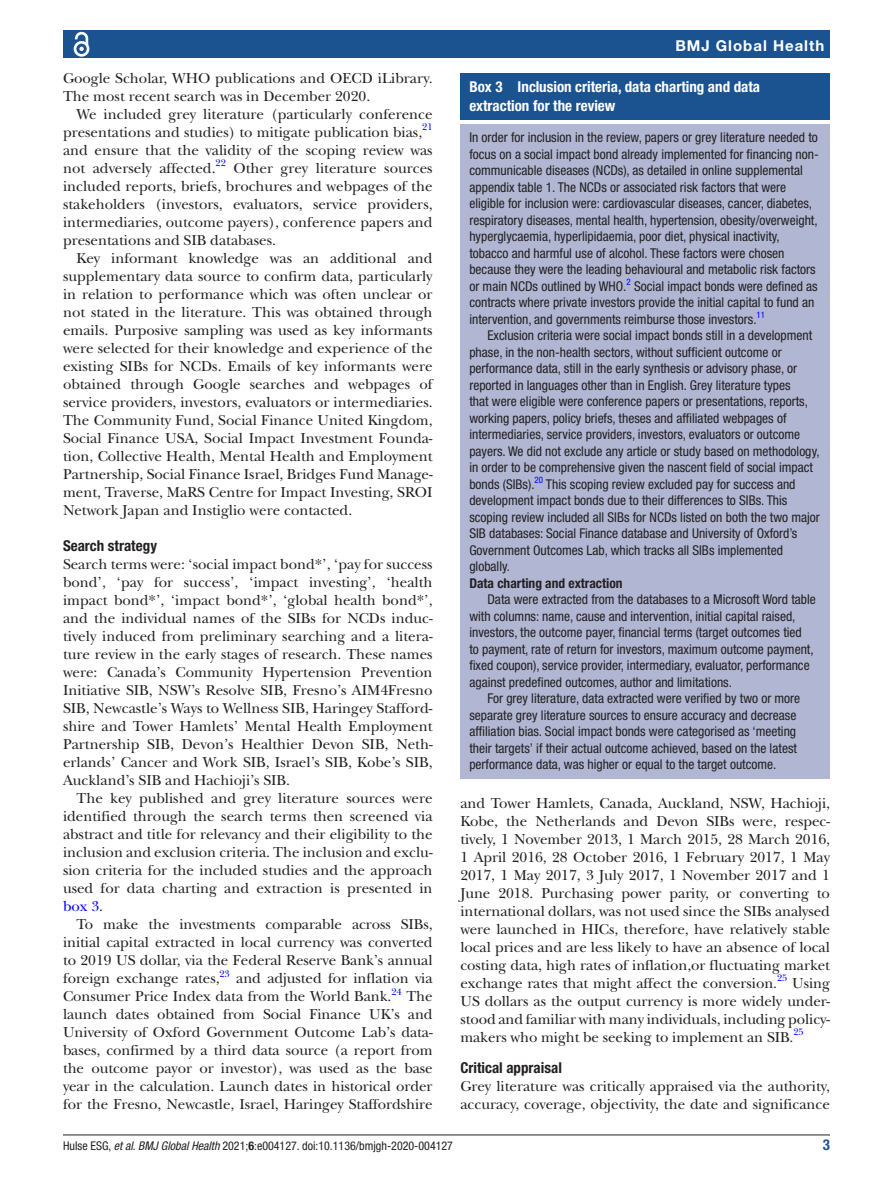
<style>
.page{position:relative;width:893px;height:1191px;background:#fff}
.page>*{position:absolute;margin:0;border:0;box-sizing:border-box;transform-origin:0 0}
.t1{font:15px/18px "New Baskerville";color:#231f20;text-align:justify}
.t2{font:700 condensed 15px/18px "Helvetica Neue LT Std";color:#fff}
.t3{font:700 condensed 15px "Helvetica Neue LT Std";color:#231f20}
.t4{font:700 15px "Helvetica Neue LT Std";letter-spacing:.065em;color:#fff}
.t5{font:700 condensed 15px "Helvetica Neue LT Std";color:#1b5391}
.t6{font:condensed 13.5px/16.5px "Helvetica Neue LT Std";color:#231f20}
.t7{font:700 condensed 13.5px "Helvetica Neue LT Std";color:#231f20}
.t8{font:condensed 12px "Helvetica Neue LT Std";color:#231f20}
.t9{font:9.9px "New Baskerville";letter-spacing:-.005em;color:#00f}
.s1{color:#00f}
.s2{font-style:italic}
.s3{font-weight:700}
</style>
<div class="page">
<hr style="left:63px;top:1134px;width:767px;height:1px;background:#231f20">
<div style="left:63px;top:31px;width:767px;height:27px;background:#1b5391"></div>
<svg style="left:73px;top:31px;width:17px;height:26px"></svg>
<div style="left:460px;top:73px;width:370px;height:46px;background:#1b5391"></div>
<div style="left:460px;top:124px;width:370px;height:654px;background:#b1b7d3"></div>
<p class="t1" style="left:63px;top:69px;width:371px">Google Scholar, WHO publications and OECD iLibrary.<br>The most recent search was in December 2020.</p>
<p class="t1" style="left:63px;top:105px;width:371px;text-indent:14px">We included grey literature (particularly conference presentations and studies) to mitigate publication bias,</p>
<p class="t9" style="left:422px;top:121px;width:12px">21</p>
<p class="t1" style="left:63px;top:141px;width:371px">and ensure that the validity of the scoping review was not adversely affected.</p>
<p class="t9" style="left:216px;top:157px;width:12px">22</p>
<p class="t1" style="left:63px;top:159px;width:371px;text-indent:170px">Other grey literature sources included reports, briefs, brochures and webpages of the stakeholders (investors, evaluators, service providers, intermediaries, outcome payers), conference papers and presentations and SIB databases.</p>
<p class="t1" style="left:63px;top:249px;width:371px;text-indent:14px">Key informant knowledge was an additional and supplementary data source to confirm data, particularly in relation to performance which was often unclear or not stated in the literature. This was obtained through emails. Purposive sampling was used as key informants were selected for their knowledge and experience of the existing SIBs for NCDs. Emails of key informants were obtained through Google searches and webpages of service providers, investors, evaluators or intermediaries.<br>The Community Fund, Social Finance United Kingdom, Social Finance USA, Social Impact Investment Founda&shy;tion, Collective Health, Mental Health and Employment Partnership, Social Finance Israel, Bridges Fund Manage&shy;ment, Traverse, MaRS Centre for Impact Investing, SROI Network Japan and Instiglio were contacted.</p>
<p class="t3" style="left:63px;top:537px;width:95px">Search strategy</p>
<p class="t1" style="left:63px;top:555px;width:371px">Search terms were: ‘social impact bond*’, ‘pay for success bond’, ‘pay for success’, ‘impact investing’, ‘health impact bond*’, ‘impact bond*’, ‘global health bond*’, and the individual names of the SIBs for NCDs induc&shy;tively induced from preliminary searching and a litera&shy;ture review in the early stages of research. These names were: Canada’s Community Hypertension Prevention Initiative SIB, NSW’s Resolve SIB, Fresno’s AIM4Fresno SIB, Newcastle’s Ways to Wellness SIB, Haringey Stafford&shy;shire and Tower Hamlets’ Mental Health Employment Partnership SIB, Devon’s Healthier Devon SIB, Neth&shy;erlands’ Cancer and Work SIB, Israel’s SIB, Kobe’s SIB, Auckland’s SIB and Hachioji’s SIB.</p>
<p class="t1" style="left:63px;top:789px;width:371px;text-indent:14px">The key published and grey literature sources were identified through the search terms then screened via abstract and title for relevancy and their eligibility to the inclusion and exclusion criteria. The inclusion and exclu&shy;sion criteria for the included studies and the approach used for data charting and extraction is presented in <span class="s1">box 3</span>.</p>
<p class="t1" style="left:63px;top:915px;width:371px;text-indent:14px">To make the investments comparable across SIBs, initial capital extracted in local currency was converted to 2019 US dollar, via the Federal Reserve Bank’s annual foreign exchange rates,</p>
<p class="t9" style="left:220px;top:967px;width:12px">23</p>
<p class="t1" style="left:63px;top:969px;width:371px;text-indent:173px">and adjusted for inflation via<br>Consumer Price Index data from the World Bank.</p>
<p class="t9" style="left:391px;top:985px;width:12px">24</p>
<p class="t1" style="left:63px;top:987px;width:371px;text-indent:343px">The launch dates obtained from Social Finance UK’s and University of Oxford Government Outcome Lab’s data&shy;bases, confirmed by a third data source (a report from the outcome payor or investor), was used as the base year in the calculation. Launch dates in historical order for the Fresno, Newcastle, Israel, Haringey Staffordshire</p>
<p class="t4" style="left:675px;top:36px;width:150px">BMJ Global Health</p>
<p class="t2" style="left:469px;top:78px;width:292px">Box 3 Inclusion criteria, data charting and data extraction for the review</p>
<p class="t6" style="left:469px;top:129px;width:351px">In order for inclusion in the review, papers or grey literature needed to focus on a social impact bond already implemented for financing non&shy;communicable diseases (NCDs), as detailed in online supplemental appendix table 1. The NCDs or associated risk factors that were eligible for inclusion were: cardiovascular diseases, cancer, diabetes, respiratory diseases, mental health, hypertension, obesity/overweight, hyperglycaemia, hyperlipidaemia, poor diet, physical inactivity, tobacco and harmful use of alcohol. These factors were chosen because they were the leading behavioural and metabolic risk factors or main NCDs outlined by WHO.<sup>2</sup> Social impact bonds were defined as contracts where private investors provide the initial capital to fund an intervention, and governments reimburse those investors.<sup>11</sup></p>
<p class="t6" style="left:469px;top:327px;width:352px;text-indent:18px">Exclusion criteria were social impact bonds still in a development phase, in the non-health sectors, without sufficient outcome or performance data, still in the early synthesis or advisory phase, or reported in languages other than in English. Grey literature types<br>that were eligible were conference papers or presentations, reports, working papers, policy briefs, theses and affiliated webpages of intermediaries, service providers, investors, evaluators or outcome payers. We did not exclude any article or study based on methodology, in order to be comprehensive given the nascent field of social impact bonds (SIBs).<sup>20</sup> This scoping review excluded pay for success and development impact bonds due to their differences to SIBs. This scoping review included all SIBs for NCDs listed on both the two major SIB databases: Social Finance database and University of Oxford’s Government Outcomes Lab, which tracks all SIBs implemented globally.</p>
<p class="t7" style="left:469px;top:575px;width:155px">Data charting and extraction</p>
<p class="t6" style="left:469px;top:591px;width:348px;text-indent:18px">Data were extracted from the databases to a Microsoft Word table with columns: name, cause and intervention, initial capital raised, investors, the outcome payer, financial terms (target outcomes tied<br>to payment, rate of return for investors, maximum outcome payment, fixed coupon), service provider, intermediary, evaluator, performance against predefined outcomes, author and limitations.</p>
<p class="t6" style="left:469px;top:690px;width:332px;text-indent:18px">For grey literature, data extracted were verified by two or more separate grey literature sources to ensure accuracy and decrease affiliation bias. Social impact bonds were categorised as ‘meeting their targets’ if their actual outcome achieved, based on the latest performance data, was higher or equal to the target outcome.</p>
<p class="t1" style="left:460px;top:794px;width:371px">and Tower Hamlets, Canada, Auckland, NSW, Hachioji, Kobe, the Netherlands and Devon SIBs were, respec&shy;tively, 1 November 2013, 1 March 2015, 28 March 2016, 1 April 2016, 28 October 2016, 1 February 2017, 1 May 2017, 1 May 2017, 3 July 2017, 1 November 2017 and 1<br>June 2018. Purchasing power parity, or converting to international dollars, was not used since the SIBs analysed were launched in HICs, therefore, have relatively stable local prices and are less likely to have an absence of local costing data, high rates of inflation,or fluctuating market exchange rates that might affect the conversion.<sup>25</sup> Using US dollars as the output currency is more widely under&shy;stood and familiar with many individuals, including policy&shy;makers who might be seeking to implement an SIB.</p>
<p class="t9" style="left:793px;top:1026px;width:12px">25</p>
<p class="t3" style="left:460px;top:1059px;width:103px">Critical appraisal</p>
<p class="t1" style="left:460px;top:1077px;width:371px">Grey literature was critically appraised via the authority, accuracy, coverage, objectivity, the date and significance</p>
<p class="t8" style="left:63px;top:1138px;width:392px">Hulse ESG, <span class="s2">et al</span>. <span class="s2">BMJ Global Health</span> 2021;<span class="s3">6</span>:e004127. doi:10.1136/bmjgh-2020-004127</p>
<p class="t5" style="left:823px;top:1135px;width:9px">3</p>
</div>
